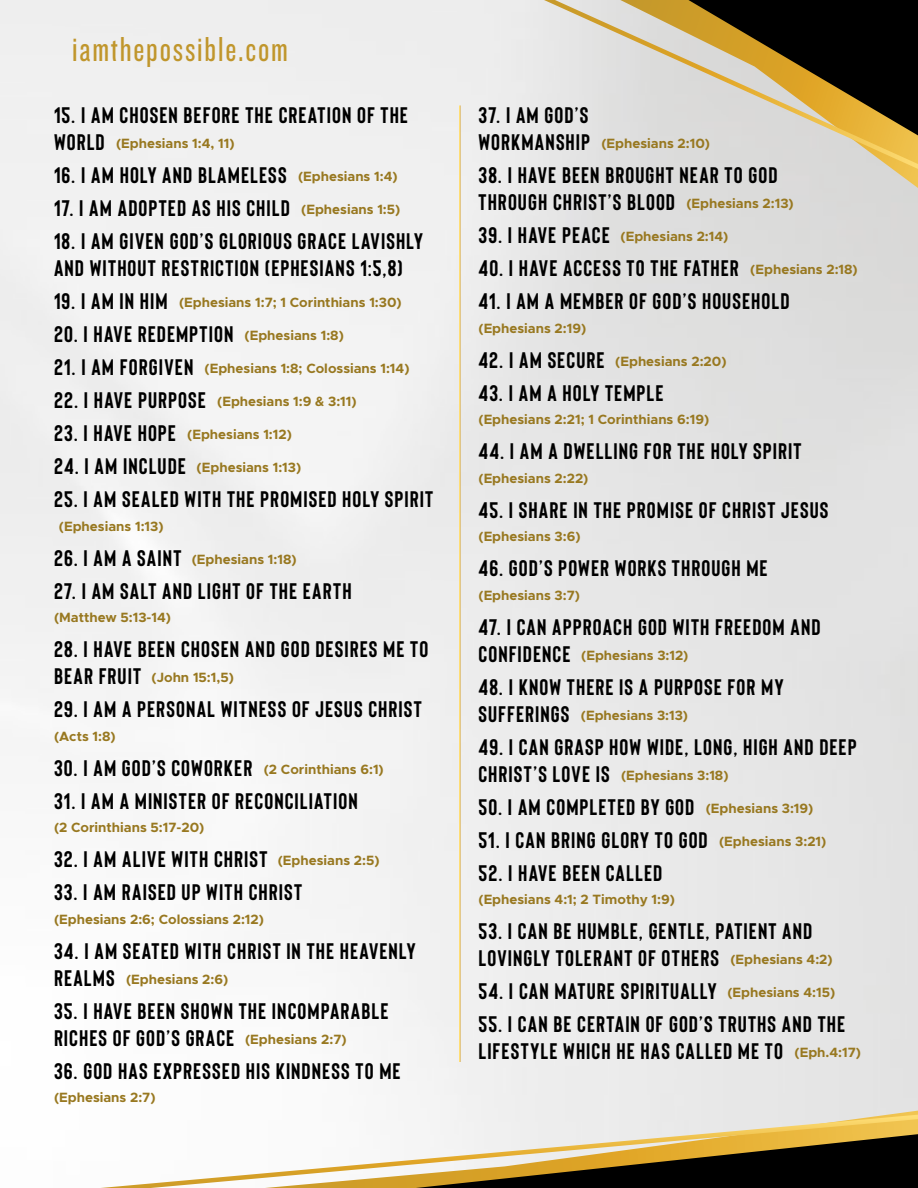
<style>
.page{position:relative;width:918px;height:1188px;background:#fff}
.page>*{position:absolute;margin:0;border:0;box-sizing:border-box;transform-origin:0 0}
.t1{font:36px "Knockout HTF28 Junior Featherwt";letter-spacing:.05em;color:#c0962c}
.t2{font:700 22.5px/27px "Bison";letter-spacing:.05em;color:#000}
.t3{font:700 13.5px "Metropolis";color:#987820}
.s1{font-family:"Bison";font-size:22.5px;color:#000}
.s2{font-family:"Metropolis";font-size:13.5px;color:#987820}
</style>
<div class="page">
<svg style="left:0;top:312px;width:3px;height:175px"></svg>
<div style="left:620px;top:182px;width:298px;height:6px;background:#dbdada"></div>
<svg style="left:514px;top:0;width:404px;height:182px;background:#afa795"></svg>
<svg style="left:100px;top:1110px;width:818px;height:78px"></svg>
<h1 class="t1" style="left:72px;top:31px;width:217px">iamthepossible.com</h1>
<p class="t2" style="left:54px;top:102px;width:355px">15. I AM CHOSEN BEFORE THE CREATION OF THE</p>
<p class="t3" style="left:54px;top:135px;width:182px"><span class="s1">WORLD</span> (Ephesians 1:4, 11)</p>
<p class="t2" style="left:54px;top:162px;width:345px">16. I AM HOLY AND BLAMELESS <span class="s2">(Ephesians 1:4)</span></p>
<p class="t2" style="left:54px;top:195px;width:348px">17. I AM ADOPTED AS HIS CHILD <span class="s2">(Ephesians 1:5)</span></p>
<p class="t2" style="left:54px;top:228px;width:370px">18. I AM GIVEN GOD’S GLORIOUS GRACE LAVISHLY<br>AND WITHOUT RESTRICTION (EPHESIANS 1:5,8)</p>
<p class="t3" style="left:54px;top:294px;width:349px"><span class="s1">19. I AM IN HIM</span> (Ephesians 1:7; 1 Corinthians 1:30)</p>
<p class="t2" style="left:54px;top:321px;width:291px">20. I HAVE REDEMPTION <span class="s2">(Ephesians 1:8)</span></p>
<p class="t3" style="left:54px;top:360px;width:357px"><span class="s1">21. I AM FORGIVEN</span> (Ephesians 1:8; Colossians 1:14)</p>
<p class="t3" style="left:54px;top:393px;width:304px"><span class="s1">22. I HAVE PURPOSE</span> (Ephesians 1:9 &amp; 3:11)</p>
<p class="t3" style="left:54px;top:426px;width:239px"><span class="s1">23. I HAVE HOPE</span> (Ephesians 1:12)</p>
<p class="t3" style="left:54px;top:459px;width:249px"><span class="s1">24. I AM INCLUDE</span> (Ephesians 1:13)</p>
<p class="t2" style="left:54px;top:486px;width:381px">25. I AM SEALED WITH THE PROMISED HOLY SPIRIT</p>
<p class="t3" style="left:59px;top:517px;width:106px">(Ephesians 1:13)</p>
<p class="t3" style="left:54px;top:550px;width:244px"><span class="s1">26. I AM A SAINT</span> (Ephesians 1:18)</p>
<p class="t2" style="left:54px;top:578px;width:299px">27. I AM SALT AND LIGHT OF THE EARTH</p>
<p class="t3" style="left:54px;top:609px;width:119px">(Matthew 5:13-14)</p>
<p class="t2" style="left:54px;top:636px;width:376px">28. I HAVE BEEN CHOSEN AND GOD DESIRES ME TO</p>
<p class="t3" style="left:54px;top:669px;width:181px"><span class="s1">BEAR FRUIT</span> (John 15:1,5)</p>
<p class="t2" style="left:54px;top:696px;width:369px">29. I AM A PERSONAL WITNESS OF JESUS CHRIST</p>
<p class="t3" style="left:54px;top:727px;width:63px">(Acts 1:8)</p>
<p class="t2" style="left:54px;top:755px;width:331px">30. I AM GOD’S COWORKER <span class="s2">(2 Corinthians 6:1)</span></p>
<p class="t2" style="left:54px;top:788px;width:305px">31. I AM A MINISTER OF RECONCILIATION</p>
<p class="t3" style="left:54px;top:819px;width:152px">(2 Corinthians 5:17-20)</p>
<p class="t2" style="left:54px;top:846px;width:327px">32. I AM ALIVE WITH CHRIST <span class="s2">(Ephesians 2:5)</span></p>
<p class="t2" style="left:54px;top:879px;width:250px">33. I AM RAISED UP WITH CHRIST</p>
<p class="t3" style="left:54px;top:910px;width:212px">(Ephesians 2:6; Colossians 2:12)</p>
<p class="t2" style="left:54px;top:938px;width:363px">34. I AM SEATED WITH CHRIST IN THE HEAVENLY</p>
<p class="t3" style="left:54px;top:970px;width:176px"><span class="s1">REALMS</span> (Ephesians 2:6)</p>
<p class="t2" style="left:54px;top:998px;width:336px">35. I HAVE BEEN SHOWN THE INCOMPARABLE<br>RICHES OF GOD’S GRACE <span class="s2">(Ephesians 2:7)</span></p>
<p class="t2" style="left:54px;top:1058px;width:348px">36. GOD HAS EXPRESSED HIS KINDNESS TO ME</p>
<p class="t3" style="left:54px;top:1089px;width:103px">(Ephesians 2:7)</p>
<p class="t2" style="left:478px;top:102px;width:111px">37. I AM GOD’S</p>
<p class="t3" style="left:478px;top:135px;width:233px"><span class="s1">WORKMANSHIP</span> (Ephesians 2:10)</p>
<p class="t2" style="left:478px;top:162px;width:317px">38. I HAVE BEEN BROUGHT NEAR TO GOD<br>THROUGH CHRIST’S BLOOD <span class="s2">(Ephesians 2:13)</span></p>
<p class="t3" style="left:478px;top:228px;width:251px"><span class="s1">39. I HAVE PEACE</span> (Ephesians 2:14)</p>
<p class="t2" style="left:478px;top:255px;width:381px">40. I HAVE ACCESS TO THE FATHER <span class="s2">(Ephesians 2:18)</span></p>
<p class="t2" style="left:478px;top:288px;width:312px">41. I AM A MEMBER OF GOD’S HOUSEHOLD</p>
<p class="t3" style="left:478px;top:319px;width:109px">(Ephesians 2:19)</p>
<p class="t3" style="left:478px;top:352px;width:250px"><span class="s1">42. I AM SECURE</span> (Ephesians 2:20)</p>
<p class="t2" style="left:478px;top:380px;width:186px">43. I AM A HOLY TEMPLE</p>
<p class="t3" style="left:478px;top:411px;width:232px">(Ephesians 2:21; 1 Corinthians 6:19)</p>
<p class="t2" style="left:478px;top:438px;width:325px">44. I AM A DWELLING FOR THE HOLY SPIRIT</p>
<p class="t3" style="left:478px;top:469px;width:111px">(Ephesians 2:22)</p>
<p class="t2" style="left:478px;top:497px;width:352px">45. I SHARE IN THE PROMISE OF CHRIST JESUS</p>
<p class="t3" style="left:479px;top:528px;width:104px">(Ephesians 3:6)</p>
<p class="t2" style="left:479px;top:555px;width:291px">46. GOD’S POWER WORKS THROUGH ME</p>
<p class="t3" style="left:479px;top:586px;width:103px">(Ephesians 3:7)</p>
<p class="t2" style="left:479px;top:614px;width:343px">47. I CAN APPROACH GOD WITH FREEDOM AND</p>
<p class="t3" style="left:479px;top:646px;width:212px"><span class="s1">CONFIDENCE</span> (Ephesians 3:12)</p>
<p class="t2" style="left:479px;top:674px;width:307px">48. I KNOW THERE IS A PURPOSE FOR MY</p>
<p class="t3" style="left:479px;top:706px;width:211px"><span class="s1">SUFFERINGS</span> (Ephesians 3:13)</p>
<p class="t2" style="left:479px;top:734px;width:380px">49. I CAN GRASP HOW WIDE, LONG, HIGH AND DEEP</p>
<p class="t3" style="left:479px;top:766px;width:252px"><span class="s1">CHRIST’S LOVE IS</span> (Ephesians 3:18)</p>
<p class="t2" style="left:479px;top:794px;width:336px">50. I AM COMPLETED BY GOD <span class="s2">(Ephesians 3:19)</span></p>
<p class="t2" style="left:479px;top:827px;width:349px">51. I CAN BRING GLORY TO GOD <span class="s2">(Ephesians 3:21)</span></p>
<p class="t2" style="left:479px;top:860px;width:185px">52. I HAVE BEEN CALLED</p>
<p class="t3" style="left:479px;top:891px;width:198px">(Ephesians 4:1; 2 Timothy 1:9)</p>
<p class="t2" style="left:479px;top:918px;width:356px">53. I CAN BE HUMBLE, GENTLE, PATIENT AND<br>LOVINGLY TOLERANT OF OTHERS <span class="s2">(Ephesians 4:2)</span></p>
<p class="t2" style="left:479px;top:978px;width:358px">54. I CAN MATURE SPIRITUALLY <span class="s2">(Ephesians 4:15)</span></p>
<p class="t2" style="left:479px;top:1011px;width:384px">55. I CAN BE CERTAIN OF GOD’S TRUTHS AND THE<br>LIFESTYLE WHICH HE HAS CALLED ME TO <span class="s2">(Eph.4:17)</span></p>
</div>
